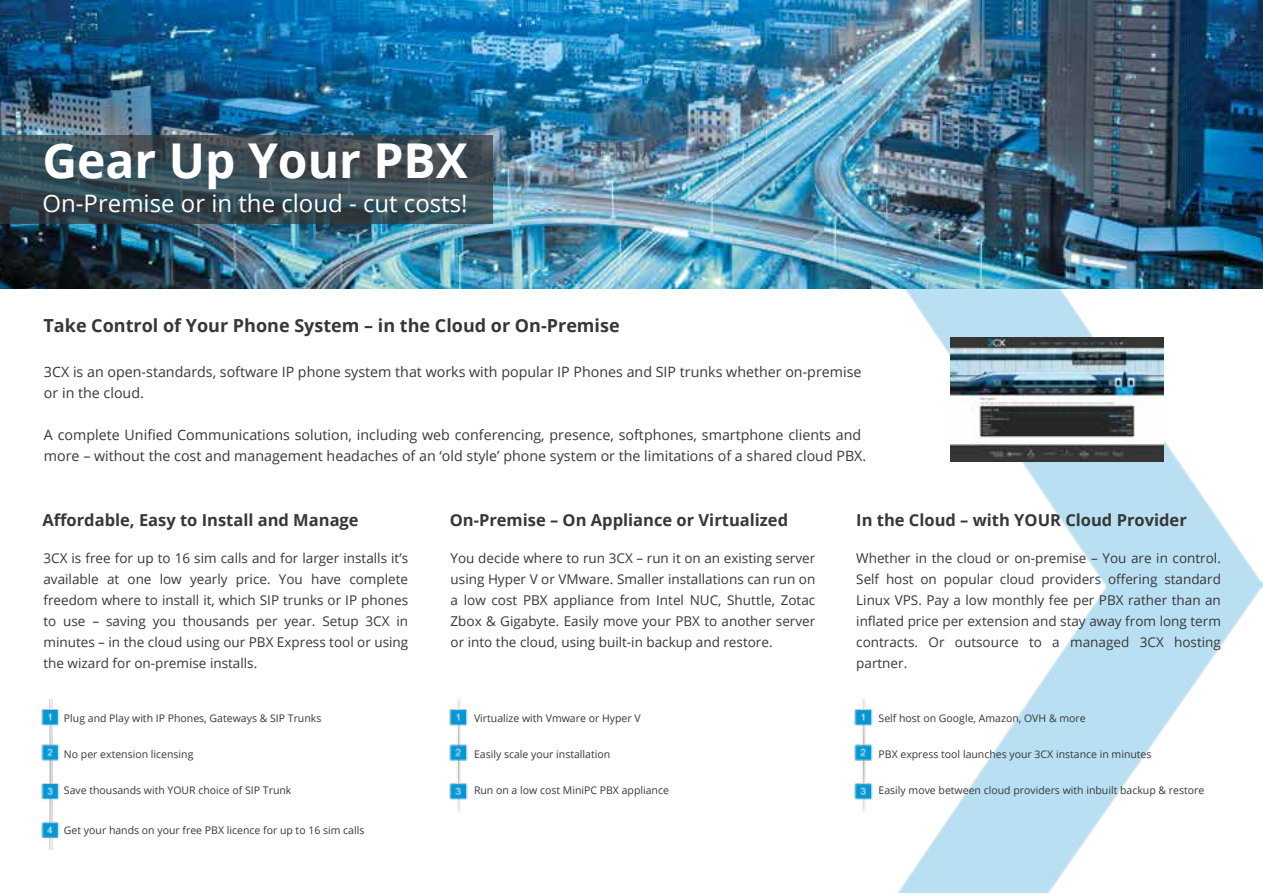
<style>
.page{position:relative;width:1263px;height:893px;background:#fff}
.page>*{position:absolute;margin:0;border:0;box-sizing:border-box;transform-origin:0 0}
.t1{font:700 48px "Open Sans";color:#fff}
.t2{font:24px "Open Sans";color:#fff}
.t3{font:700 18px "Open Sans";color:#373737}
.t4{font:700 16.5px "Open Sans";color:#373737}
.t5{font:14.25px/21px "Open Sans";color:#373737}
.t6{font:13.5px/21px "Open Sans";color:#373737;text-align:justify}
.t7{font:10.5px "Open Sans";color:#373737}
</style>
<div class="page">
<img style="left:0;top:0;width:1263px;height:290px">
<img style="left:897px;top:290px;width:366px;height:603px">
<svg style="left:0;top:135px;width:493px;height:89px;background:#3a4c54"></svg>
<img style="left:951px;top:337px;width:212px;height:124px">
<img style="left:41px;top:699px;width:19px;height:150px">
<img style="left:449px;top:699px;width:19px;height:113px">
<img style="left:854px;top:699px;width:19px;height:113px">
<h1 class="t1" style="left:42px;top:126px;width:427px">Gear Up Your PBX</h1>
<h2 class="t2" style="left:42px;top:187px;width:427px">On-Premise or in the cloud - cut costs!</h2>
<h3 class="t3" style="left:44px;top:312px;width:578px">Take Control of Your Phone System – in the Cloud or On-Premise</h3>
<p class="t5" style="left:44px;top:360px;width:819px">3CX is an open-standards, software IP phone system that works with popular IP Phones and SIP trunks whether on-premise or in the cloud.</p>
<p class="t5" style="left:44px;top:423px;width:824px">A complete Unified Communications solution, including web conferencing, presence, softphones, smartphone clients and more – without the cost and management headaches of an ‘old style’ phone system or the limitations of a shared cloud PBX.</p>
<p class="t4" style="left:42px;top:508px;width:318px">Affordable, Easy to Install and Manage</p>
<p class="t4" style="left:450px;top:508px;width:340px">On-Premise – On Appliance or Virtualized</p>
<p class="t4" style="left:856px;top:508px;width:332px">In the Cloud – with YOUR Cloud Provider</p>
<p class="t6" style="left:43px;top:547px;width:366px">3CX is free for up to 16 sim calls and for larger installs it’s available at one low yearly price. You have complete freedom where to install it, which SIP trunks or IP phones to use – saving you thousands per year. Setup 3CX in minutes – in the cloud using our PBX Express tool or using the wizard for on-premise installs.</p>
<p class="t6" style="left:451px;top:547px;width:366px">You decide where to run 3CX – run it on an existing server using Hyper V or VMware. Smaller installations can run on a low cost PBX appliance from Intel NUC, Shuttle, Zotac Zbox &amp; Gigabyte. Easily move your PBX to another server or into the cloud, using built-in backup and restore.</p>
<p class="t6" style="left:856px;top:547px;width:366px">Whether in the cloud or on-premise – You are in control.<br>Self host on popular cloud providers offering standard Linux VPS. Pay a low monthly fee per PBX rather than an inflated price per extension and stay away from long term contracts. Or outsource to a managed 3CX hosting partner.</p>
<p class="t7" style="left:64px;top:711px;width:259px">Plug and Play with IP Phones, Gateways &amp; SIP Trunks</p>
<p class="t7" style="left:64px;top:747px;width:131px">No per extension licensing</p>
<p class="t7" style="left:64px;top:783px;width:229px">Save thousands with YOUR choice of SIP Trunk</p>
<p class="t7" style="left:64px;top:823px;width:302px">Get your hands on your free PBX licence for up to 16 sim calls</p>
<p class="t7" style="left:474px;top:711px;width:168px">Virtualize with Vmware or Hyper V</p>
<p class="t7" style="left:474px;top:747px;width:138px">Easily scale your installation</p>
<p class="t7" style="left:474px;top:783px;width:196px">Run on a low cost MiniPC PBX appliance</p>
<p class="t7" style="left:878px;top:711px;width:209px">Self host on Google, Amazon, OVH &amp; more</p>
<p class="t7" style="left:878px;top:747px;width:274px">PBX express tool launches your 3CX instance in minutes</p>
<p class="t7" style="left:878px;top:783px;width:327px">Easily move between cloud providers with inbuilt backup &amp; restore</p>
</div>
